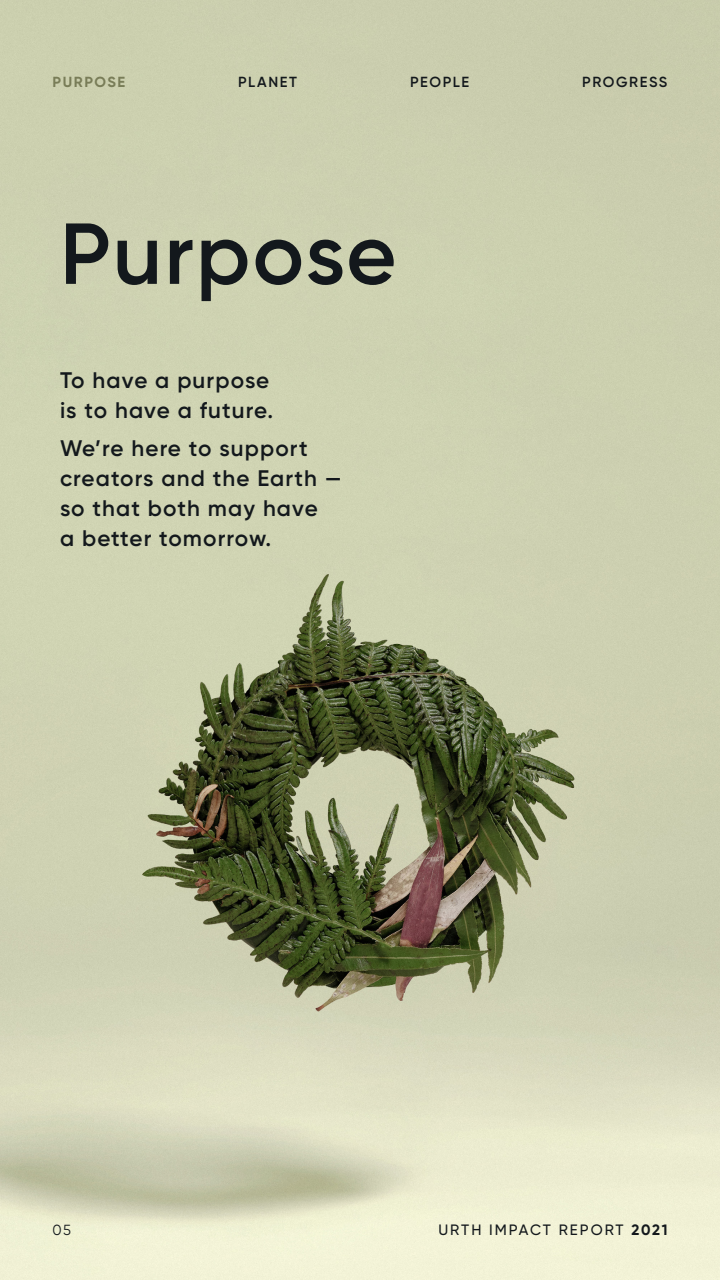
<style>
.page{position:relative;width:720px;height:1280px;background:#fff}
.page>*{position:absolute;margin:0;border:0;box-sizing:border-box;transform-origin:0 0}
.t1{font:600 86.25px "Gilroy";letter-spacing:.025em;color:#13181c}
.t2{font:600 22.5px/30px "Gilroy";letter-spacing:.05em;color:#13181c}
.t3{font:500 15px "Gilroy";letter-spacing:.135em;color:#13181c}
.t4{font:600 14.62px "Gilroy";letter-spacing:.11em;color:#13181c}
.t5{font:700 14.62px "Gilroy";letter-spacing:.105em;color:#797d58}
.t6{font:14.62px "Gilroy";color:#13181c}
.s1{font-weight:700}
</style>
<div class="page">
<img style="left:0;top:0;width:720px;height:1280px">
<p class="t5" style="left:53px;top:72px;width:74px">PURPOSE</p>
<p class="t4" style="left:238px;top:73px;width:61px">PLANET</p>
<p class="t4" style="left:410px;top:73px;width:61px">PEOPLE</p>
<p class="t4" style="left:582px;top:73px;width:87px">PROGRESS</p>
<h1 class="t1" style="left:60px;top:200px;width:338px">Purpose</h1>
<p class="t2" style="left:60px;top:365px;width:215px">To have a purpose is to have a future.</p>
<p class="t2" style="left:60px;top:432px;width:283px">We’re here to support creators and the Earth — so that both may have<br>a better tomorrow.</p>
<p class="t6" style="left:52px;top:1221px;width:20px">05</p>
<p class="t3" style="left:438px;top:1220px;width:231px">URTH IMPACT REPORT <span class="s1">2021</span></p>
</div>
